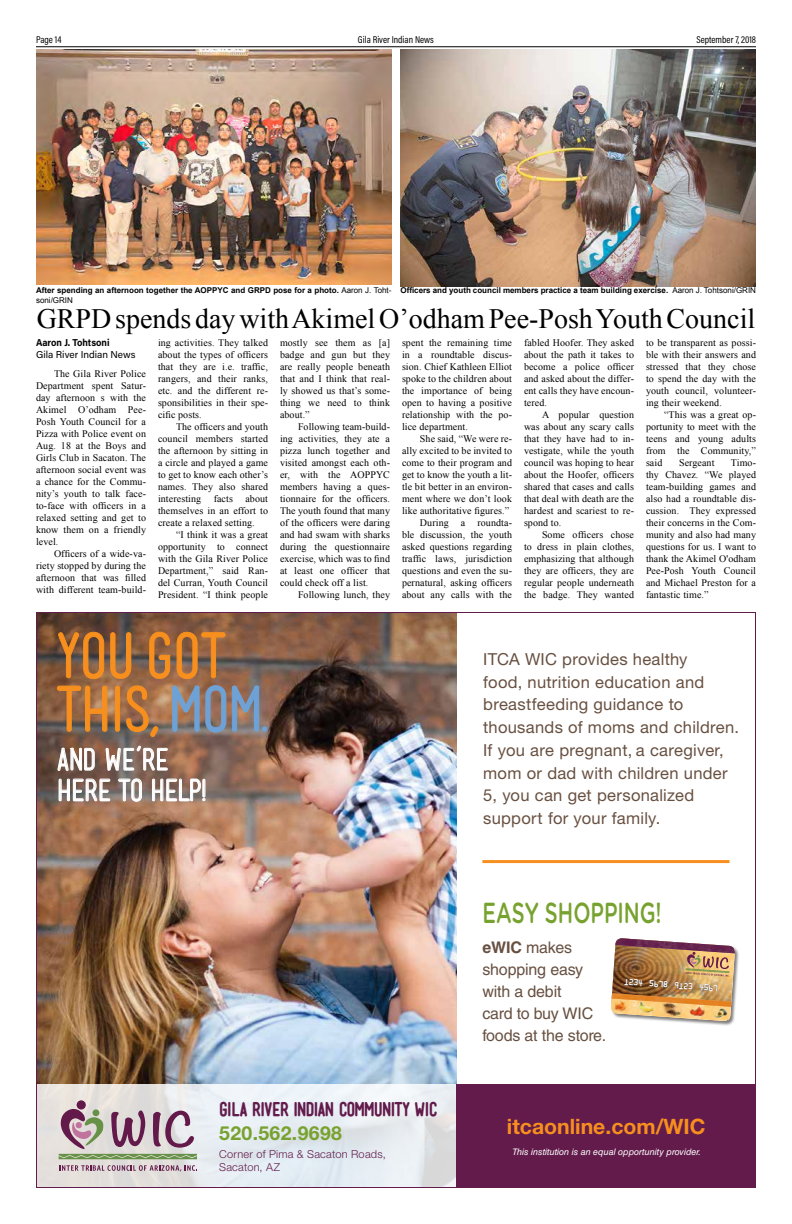
<style>
.page{position:relative;width:792px;height:1224px;background:#fff}
.page>*{position:absolute;margin:0;border:0;box-sizing:border-box;transform-origin:0 0}
.t1{font:60.7px/53.4px "Mensch";letter-spacing:-.02em;color:#f78f1e}
.t2{font:29.3px/30.7px "Mensch";letter-spacing:-.02em;color:#fff}
.t3{font:500 29px "Gotham Rounded";color:#78a22f;scale:.7 1}
.t4{font:28px "Times New Roman";color:#000}
.t5{font:700 21.2px "Helvetica Neue";color:#f78f1e}
.t6{font:700 19.4px "Helvetica Neue";letter-spacing:.02em;color:#78a22f}
.t7{font:700 18.3px "Mensch";letter-spacing:-.04em;color:#621b4b}
.t8{font:16.6px/22.8px "Helvetica Neue";letter-spacing:.015em;color:#685041}
.t9{font:16px/22px "Helvetica LT Std";letter-spacing:-.01em;color:#685041}
.t10{font:300 11px/13px "Helvetica Neue";letter-spacing:.02em;color:#621b4b}
.t11{font:10px/12px "Times New Roman";letter-spacing:.01em;color:#000;text-align:justify}
.t12{font:10px "Acumin Pro Cond";color:#000}
.t13{font:10px "Acumin Pro";color:#000}
.t14{font:700 10px "Acumin Pro";color:#000;scale:.93 1}
.t15{font:italic 9px "Helvetica LT Std";color:#fff}
.t16{font:700 8px/9.6px "Arial";color:#000}
.t17{font:5.7px "Credit Card";color:#fff}
.s1{font-weight:400}
.s2{color:#6ea2d6}
.s3{font-weight:700}
</style>
<div class="page">
<hr style="left:36px;top:46px;width:720px;height:1px;background:#000">
<img style="left:400px;top:49px;width:356px;height:237px">
<img style="left:36px;top:49px;width:356px;height:236px">
<img style="left:38px;top:614px;width:418px;height:471px">
<svg style="left:38px;top:1085px;width:418px;height:101px;background:#e6e9ec"></svg>
<img style="left:56px;top:631px;width:212px;height:171px">
<svg style="left:59px;top:1165px;width:138px;height:6px"></svg>
<div style="left:77px;top:1100px;width:9px;height:10px;background:#631a4b;border-radius:50%"></div>
<svg style="left:59px;top:1108px;width:138px;height:51px;background:#b6a7a9"></svg>
<div style="left:456px;top:1085px;width:300px;height:103px;background:#621b4b"></div>
<div style="left:611px;top:938px;width:129px;height:88px;background:#000;opacity:.5"></div>
<img style="left:611px;top:938px;width:124px;height:83px">
<hr style="left:482px;top:860px;width:248px;height:3px;background:#f78f1e">
<p class="t12" style="left:36px;top:33px;width:27px">Page 14</p>
<p class="t12" style="left:358px;top:33px;width:78px">Gila River Indian News</p>
<p class="t12" style="left:696px;top:33px;width:61px">September 7, 2018</p>
<p class="t16" style="left:36px;top:286px;width:357px">After spending an afternoon together the AOPPYC and GRPD pose for a photo. <span class="s1">Aaron J. Toht&shy;soni/GRIN</span></p>
<p class="t16" style="left:401px;top:286px;width:357px">Officers and youth council members practice a team building exercise. <span class="s1">Aaron J. Tohtsoni/GRIN</span></p>
<p class="t14" style="left:36px;top:336px;width:81px">Aaron J. Tohtsoni</p>
<p class="t13" style="left:36px;top:348px;width:101px">Gila River Indian News</p>
<p class="t11" style="left:36px;top:368px;width:112px;text-indent:18px">The Gila River Police Department spent Satur&shy;day afternoon s with the Akimel O’odham Pee-Posh Youth Council for a Pizza with Police event on Aug. 18 at the Boys and Girls Club in Sacaton. The afternoon social event was a chance for the Commu&shy;nity’s youth to talk face&shy;to-face with officers in a relaxed setting and get to know them on a friendly level.</p>
<p class="t11" style="left:36px;top:548px;width:112px;text-indent:18px">Officers of a wide-va&shy;riety stopped by during the afternoon that was filled with different team-build-</p>
<h3 class="t4" style="left:37px;top:299px;width:720px">GRPD spends day with Akimel O’odham Pee-Posh Youth Council</h3>
<p class="t11" style="left:158px;top:336px;width:112px">ing activities. They talked about the types of officers that they are i.e. traffic, rangers, and their ranks, etc. and the different re&shy;sponsibilities in their spe&shy;cific posts.</p>
<p class="t11" style="left:158px;top:420px;width:112px;text-indent:18px">The officers and youth council members started the afternoon by sitting in a circle and played a game to get to know each other’s names. They also shared interesting facts about themselves in an effort to create a relaxed setting.</p>
<p class="t11" style="left:158px;top:528px;width:112px;text-indent:18px">“I think it was a great opportunity to connect with the Gila River Police Department,” said Ran&shy;del Curran, Youth Council President. “I think people</p>
<p class="t11" style="left:402px;top:336px;width:112px">spent the remaining time in a roundtable discus&shy;sion. Chief Kathleen Elliot spoke to the children about the importance of being open to having a positive relationship with the po&shy;lice department.</p>
<p class="t11" style="left:402px;top:432px;width:112px;text-align:right">She said, “We were re-<br>ally excited to be invited to come to their program and get to know the youth a lit&shy;tle bit better in an environ&shy;ment where we don’t look like authoritative figures.”<br>During a roundta-<br>ble discussion, the youth asked questions regarding traffic laws, jurisdiction questions and even the su&shy;pernatural, asking officers about any calls with the</p>
<p class="t11" style="left:524px;top:336px;width:112px">fabled Hoofer. They asked about the path it takes to become a police officer and asked about the differ&shy;ent calls they have encoun&shy;tered.</p>
<p class="t11" style="left:524px;top:408px;width:112px;text-indent:18px">A popular question was about any scary calls that they have had to in&shy;vestigate, while the youth council was hoping to hear about the Hoofer, officers shared that cases and calls that deal with death are the hardest and scariest to re&shy;spond to.</p>
<p class="t11" style="left:524px;top:528px;width:112px;text-indent:18px">Some officers chose to dress in plain clothes, emphasizing that although they are officers, they are regular people underneath the badge. They wanted</p>
<p class="t11" style="left:646px;top:336px;width:112px">to be transparent as possi&shy;ble with their answers and stressed that they chose to spend the day with the youth council, volunteer&shy;ing their weekend.</p>
<p class="t11" style="left:646px;top:408px;width:112px;text-indent:18px">“This was a great op&shy;portunity to meet with the teens and young adults from the Community,” said</p>
<p class="t11" style="left:280px;top:336px;width:112px">mostly see them as [a] badge and gun but they are really people beneath that and I think that real&shy;ly showed us that’s some&shy;thing we need to think about.”</p>
<p class="t11" style="left:280px;top:420px;width:112px;text-indent:18px">Following team-build&shy;ing activities, they ate a pizza lunch together and visited amongst each oth&shy;er, with the AOPPYC members having a ques&shy;tionnaire for the officers.<br>The youth found that many of the officers were daring and had swam with sharks during the questionnaire exercise, which was to find at least one officer that could check off a list.</p>
<p class="t11" style="left:298px;top:588px;width:94px">Following lunch, they</p>
<p class="t11" style="left:646px;top:456px;width:112px;text-indent:85px">Timo&shy;thy Chavez. “We played team-building games and also had a roundtable dis&shy;cussion. They expressed their concerns in the Com&shy;munity and also had many questions for us. I want to thank the Akimel O'odham Pee-Posh Youth Council and Michael Preston for a fantastic time.”</p>
<p class="t11" style="left:679px;top:456px;width:37px">Sergeant</p>
<h1 class="t1" style="left:55px;top:624px;width:215px">YOU GOT<br>THIS, <span class="s2">MOM.</span></h1>
<h2 class="t2" style="left:57px;top:742px;width:151px">AND WE’RE<br>HERE TO HELP!</h2>
<h3 class="t7" style="left:219px;top:1101px;width:220px">GILA RIVER INDIAN COMMUNITY WIC</h3>
<h3 class="t6" style="left:219px;top:1121px;width:124px">520.562.9698</h3>
<p class="t10" style="left:219px;top:1147px;width:168px">Corner of Pima &amp; Sacaton Roads,<br>Sacaton, AZ</p>
<h3 class="t8" style="left:483px;top:647px;width:257px">ITCA WIC provides healthy<br>food, nutrition education and breastfeeding guidance to thousands of moms and children.<br>If you are pregnant, a caregiver, mom or dad with children under<br>5, you can get personalized support for your family.</h3>
<h3 class="t3" style="left:482px;top:892px;width:258px">EASY SHOPPING!</h3>
<h3 class="t9" style="left:482px;top:936px;width:125px"><span class="s3">eWIC</span> makes shopping easy with a debit<br>card to buy WIC foods at the store.</h3>
<p class="t17" style="left:625px;top:979px;width:95px;rotate:4deg">1234 5678 9123 4567</p>
<h3 class="t5" style="left:507px;top:1113px;width:200px">itcaonline.com/WIC</h3>
<p class="t15" style="left:512px;top:1146px;width:190px">This institution is an equal opportunity provider.</p>
</div>
